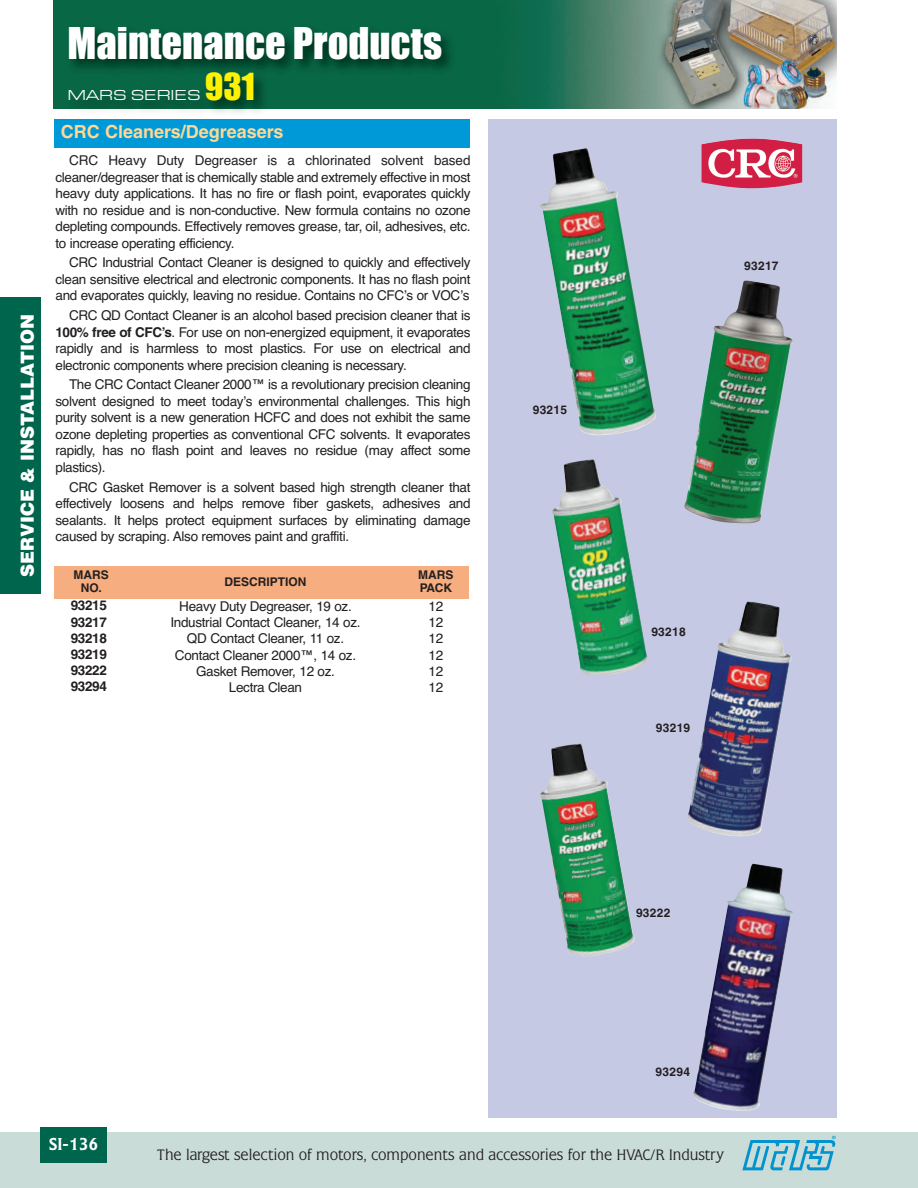
<style>
.page{position:relative;width:918px;height:1188px;background:#fff}
.page>*{position:absolute;margin:0;border:0;box-sizing:border-box;transform-origin:0 0}
.t1{font:40.5px "Impact";color:#fff}
.t2{font:34.5px "Impact";color:#fff101}
.t3{font:700 18px "Helvetica";color:#fed895}
.t4{font:900 18px "Helvetica";color:#fff}
.t5{font:18px "Flare Gothic Regular DTC";color:#fff}
.t6{font:15.75px "Flare Gothic Light DTC";color:#231f20}
.t7{font:15px "Eurostile Extended Roman DTC";color:#fff}
.t8{font:13.5px/16.5px "Helvetica";letter-spacing:-.025em;color:#231f20;text-align:justify}
.t9{font:700 13.5px "Helvetica";letter-spacing:-.025em;color:#231f20}
.t10{font:700 12px/13.5px "Helvetica";letter-spacing:.025em;color:#231f20;text-align:center}
.t11{font:700 12px/13.5px "Helvetica";color:#231f20}
.s1{font-weight:700}
</style>
<div class="page">
<img style="left:54px;top:0;width:783px;height:108px">
<div style="left:0;top:297px;width:41px;height:297px;background:#00654d"></div>
<img style="left:58px;top:16px;width:779px;height:97px">
<div style="left:0;top:1132px;width:918px;height:56px;background:#cadcd7"></div>
<div style="left:41px;top:1127px;width:66px;height:36px;background:#00654d"></div>
<svg style="left:742px;top:1136px;width:94px;height:34px"></svg>
<div style="left:488px;top:119px;width:349px;height:998px;background:#c6c9e4"></div>
<img style="left:552px;top:459px;width:96px;height:217px">
<img style="left:540px;top:743px;width:95px;height:213px">
<img style="left:540px;top:148px;width:116px;height:288px">
<img style="left:684px;top:280px;width:109px;height:244px">
<img style="left:687px;top:601px;width:105px;height:235px">
<div style="left:54px;top:119px;width:416px;height:29px;background:#0099d8"></div>
<div style="left:54px;top:566px;width:75px;height:33px;background:#f6ad7f"></div>
<div style="left:129px;top:566px;width:274px;height:33px;background:#f6ad7f"></div>
<div style="left:403px;top:566px;width:66px;height:33px;background:#f6ad7f"></div>
<img style="left:693px;top:863px;width:101px;height:248px">
<img style="left:701px;top:138px;width:101px;height:50px">
<h3 class="t4" style="left:17px;top:577px;width:264px;rotate:-90deg">SERVICE &amp; INSTALLATION</h3>
<h1 class="t1" style="left:68px;top:21px;width:376px">Maintenance Products</h1>
<p class="t7" style="left:68px;top:86px;width:135px">MARS SERIES</p>
<h2 class="t2" style="left:205px;top:68px;width:52px">931</h2>
<h3 class="t3" style="left:61px;top:125px;width:224px">CRC Cleaners/Degreasers</h3>
<p class="t8" style="left:56px;top:152px;width:417px;text-indent:13px">CRC Heavy Duty Degreaser is a chlorinated solvent based cleaner/degreaser that is chemically stable and extremely effective in most heavy duty applications. It has no fire or flash point, evaporates quickly with no residue and is non-conductive. New formula contains no ozone depleting compounds. Effectively removes grease, tar, oil, adhesives, etc. to increase operating efficiency.</p>
<p class="t8" style="left:56px;top:254px;width:417px;text-indent:14px">CRC Industrial Contact Cleaner is designed to quickly and effectively clean sensitive electrical and electronic components. It has no flash point and evaporates quickly, leaving no residue. Contains no CFCʼs or VOCʼs</p>
<p class="t8" style="left:56px;top:307px;width:417px;text-indent:14px">CRC QD Contact Cleaner is an alcohol based precision cleaner that is <span class="s1">100% free of CFC’s</span>. For use on non-energized equipment, it evaporates rapidly and is harmless to most plastics. For use on electrical and electronic components where precision cleaning is necessary.</p>
<p class="t8" style="left:56px;top:376px;width:417px;text-indent:13px">The CRC Contact Cleaner 2000™ is a revolutionary precision cleaning solvent designed to meet todayʼs environmental challenges. This high purity solvent is a new generation HCFC and does not exhibit the same ozone depleting properties as conventional CFC solvents. It evaporates rapidly, has no flash point and leaves no residue (may affect some plastics).</p>
<p class="t8" style="left:56px;top:479px;width:417px;text-indent:14px">CRC Gasket Remover is a solvent based high strength cleaner that effectively loosens and helps remove fiber gaskets, adhesives and sealants. It helps protect equipment surfaces by eliminating damage caused by scraping. Also removes paint and graffiti.</p>
<p class="t10" style="left:74px;top:569px;width:37px">MARS<br>NO.</p>
<p class="t11" style="left:225px;top:576px;width:83px">DESCRIPTION</p>
<p class="t11" style="left:418px;top:569px;width:37px">MARS<br>PACK</p>
<p class="t9" style="left:71px;top:601px;width:38px">93215</p>
<p class="t8" style="left:179px;top:598px;width:174px">Heavy Duty Degreaser, 19 oz.</p>
<p class="t8" style="left:429px;top:598px;width:16px">12</p>
<p class="t9" style="left:71px;top:617px;width:38px">93217</p>
<p class="t8" style="left:171px;top:614px;width:191px">Industrial Contact Cleaner, 14 oz.</p>
<p class="t8" style="left:429px;top:614px;width:16px">12</p>
<p class="t9" style="left:71px;top:633px;width:38px">93218</p>
<p class="t8" style="left:187px;top:630px;width:159px">QD Contact Cleaner, 11 oz.</p>
<p class="t8" style="left:429px;top:630px;width:16px">12</p>
<p class="t9" style="left:71px;top:649px;width:38px">93219</p>
<p class="t8" style="left:175px;top:647px;width:183px">Contact Cleaner 2000™, 14 oz.</p>
<p class="t8" style="left:429px;top:647px;width:16px">12</p>
<p class="t9" style="left:71px;top:666px;width:38px">93222</p>
<p class="t8" style="left:196px;top:663px;width:140px">Gasket Remover, 12 oz.</p>
<p class="t8" style="left:429px;top:663px;width:16px">12</p>
<p class="t9" style="left:71px;top:682px;width:38px">93294</p>
<p class="t8" style="left:229px;top:679px;width:75px">Lectra Clean</p>
<p class="t8" style="left:429px;top:679px;width:16px">12</p>
<p class="t10" style="left:533px;top:405px;width:36px">93215</p>
<p class="t10" style="left:744px;top:260px;width:36px">93217</p>
<p class="t10" style="left:651px;top:626px;width:36px">93218</p>
<p class="t10" style="left:656px;top:723px;width:36px">93219</p>
<p class="t10" style="left:636px;top:907px;width:36px">93222</p>
<h3 class="t5" style="left:49px;top:1133px;width:51px">SI-136</h3>
<p class="t10" style="left:656px;top:1066px;width:36px">93294</p>
<p class="t6" style="left:157px;top:1145px;width:569px">The largest selection of motors, components and accessories for the HVAC/R Industry</p>
</div>
